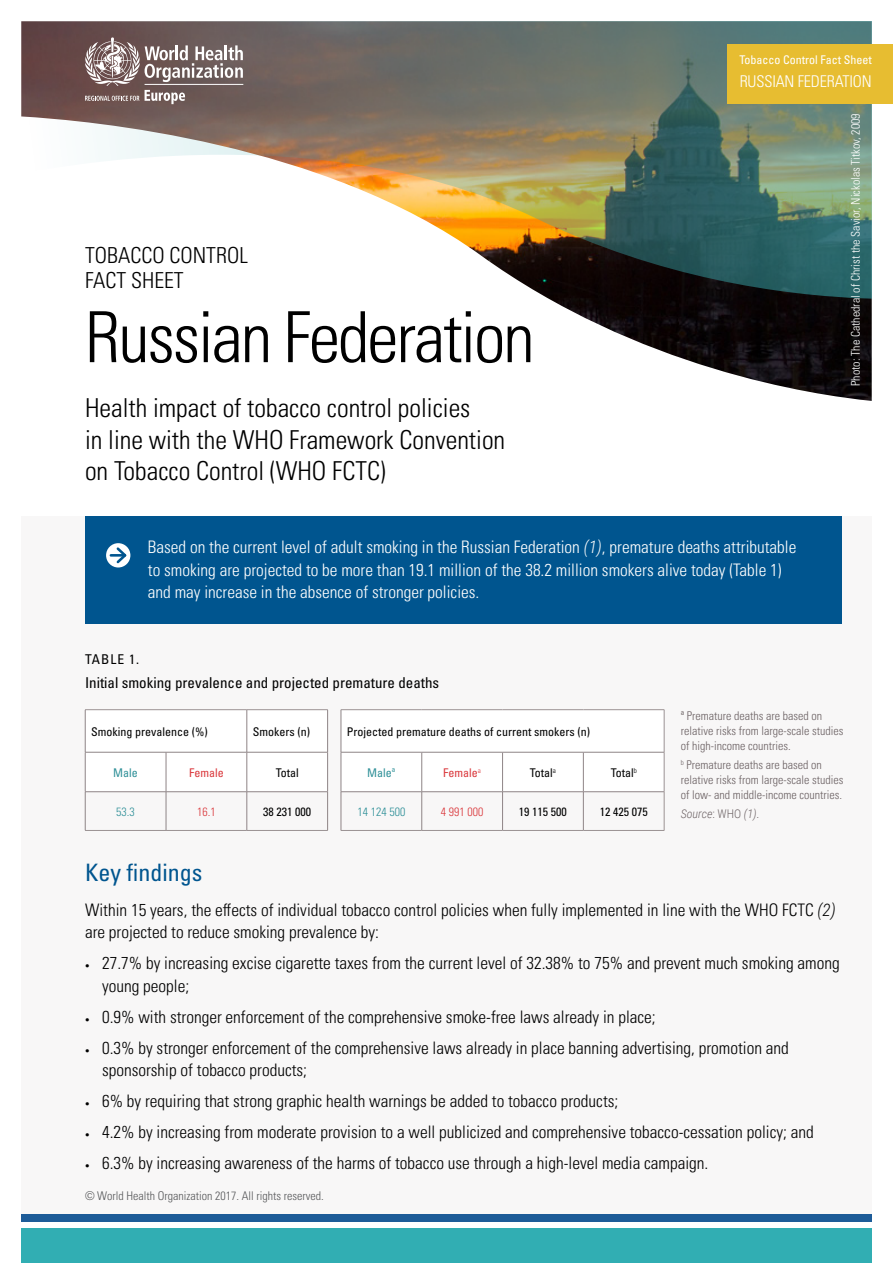
<style>
.page{position:relative;width:893px;height:1263px;background:#fff}
.page>*{position:absolute;margin:0;border:0;box-sizing:border-box;transform-origin:0 0}
.t1{font:70.5px "Univers LTCYR 47 Light Cond";letter-spacing:-.03em;color:#000}
.t2{font:26.1px/31.3px "Univers LTCYR 47 Light Cond";color:#000}
.t3{font:condensed 24px "Univers LTCYR 57";color:#00558f}
.t4{font:22.05px/24.3px "Univers LTCYR 47 Light Cond";color:#000}
.t5{font:17.25px/22.5px "Univers LTCYR 47 Light Cond";color:#000}
.t6{font:17.25px/22.5px "Univers LTCYR 47 Light Cond";color:#fff}
.t7{font:16.2px "Univers LTCYR 47 Light Cond";letter-spacing:-.01em;color:#fff}
.t8{font:condensed 15px "Univers LTCYR 57";color:#000}
.t9{font:condensed 13.5px "Univers LTCYR 57";letter-spacing:.075em;color:#000}
.t10{font:12px/15px "Univers LTCYR 47 Light Cond";color:#6c6264}
.t11{font:condensed 12px "Univers LTCYR 57";color:#000}
.t12{font:12px "Univers LTCYR 47 Light Cond";color:#fff}
.t13{font:12px "Univers LTCYR 47 Light Cond";color:#58595b}
.t14{font:condensed 12px "Univers LTCYR 57";color:#fff}
.t15{font:italic 300 12px "Roboto Condensed";color:#6c6264}
.t16{font:condensed 12px "Univers LTCYR 57";color:#da383c}
.t17{font:12px "Univers LTCYR 47 Light Cond";color:#2f9098}
.t18{font:12px "Univers LTCYR 47 Light Cond";color:#da383c}
.t19{font:condensed 12px "Univers LTCYR 57";color:#2f9098}
.s1{font-family:"Roboto Condensed";font-weight:300;font-style:italic}
.s2{font-family:"Univers LTCYR 47 Light Cond";font-stretch:normal}
.s3{font-style:normal}
.s4{font-size:9px}
</style>
<div class="page">
<img style="left:627px;top:337px;width:245px;height:64px">
<img style="left:21px;top:21px;width:851px;height:316px">
<div style="left:21px;top:516px;width:851px;height:706px;background:#f8f7f7"></div>
<div style="left:727px;top:44px;width:166px;height:59px;background:#e7bd31"></div>
<svg style="left:85px;top:37px;width:158px;height:67px;background:#8d7d7b"></svg>
<svg style="left:86px;top:710px;width:241px;height:81px"></svg>
<hr style="left:85px;top:710px;width:1px;height:42px;background:#8e8486">
<hr style="left:247px;top:710px;width:1px;height:42px;background:#8e8486">
<hr style="left:327px;top:710px;width:1px;height:42px;background:#8e8486">
<hr style="left:85px;top:752px;width:1px;height:39px;background:#8e8486">
<hr style="left:166px;top:752px;width:1px;height:39px;background:#8e8486">
<hr style="left:247px;top:752px;width:1px;height:39px;background:#8e8486">
<hr style="left:327px;top:752px;width:1px;height:39px;background:#8e8486">
<hr style="left:85px;top:792px;width:1px;height:38px;background:#8e8486">
<hr style="left:166px;top:792px;width:1px;height:38px;background:#8e8486">
<hr style="left:247px;top:792px;width:1px;height:38px;background:#8e8486">
<hr style="left:327px;top:792px;width:1px;height:38px;background:#8e8486">
<hr style="left:85px;top:791px;width:81px;height:1px;background:#8e8486">
<hr style="left:166px;top:791px;width:81px;height:1px;background:#8e8486">
<hr style="left:247px;top:791px;width:81px;height:1px;background:#8e8486">
<hr style="left:85px;top:752px;width:81px;height:1px;background:#8e8486">
<hr style="left:166px;top:752px;width:81px;height:1px;background:#8e8486">
<hr style="left:247px;top:752px;width:81px;height:1px;background:#8e8486">
<hr style="left:85px;top:709px;width:81px;height:1px;background:#9b9293">
<hr style="left:166px;top:709px;width:81px;height:1px;background:#9b9293">
<hr style="left:247px;top:709px;width:81px;height:1px;background:#9b9293">
<hr style="left:85px;top:830px;width:81px;height:1px;background:#9b9293">
<hr style="left:166px;top:830px;width:81px;height:1px;background:#9b9293">
<hr style="left:247px;top:830px;width:81px;height:1px;background:#9b9293">
<svg style="left:342px;top:710px;width:322px;height:81px"></svg>
<hr style="left:341px;top:710px;width:1px;height:42px;background:#8e8486">
<hr style="left:341px;top:752px;width:1px;height:39px;background:#8e8486">
<hr style="left:421px;top:752px;width:1px;height:39px;background:#8e8486">
<hr style="left:502px;top:752px;width:1px;height:39px;background:#8e8486">
<hr style="left:583px;top:752px;width:1px;height:39px;background:#8e8486">
<hr style="left:341px;top:792px;width:1px;height:38px;background:#8e8486">
<hr style="left:421px;top:792px;width:1px;height:38px;background:#8e8486">
<hr style="left:502px;top:792px;width:1px;height:38px;background:#8e8486">
<hr style="left:583px;top:792px;width:1px;height:38px;background:#8e8486">
<hr style="left:664px;top:710px;width:1px;height:42px;background:#9b9293">
<hr style="left:341px;top:791px;width:81px;height:1px;background:#8e8486">
<hr style="left:422px;top:791px;width:81px;height:1px;background:#8e8486">
<hr style="left:503px;top:791px;width:80px;height:1px;background:#8e8486">
<hr style="left:583px;top:791px;width:81px;height:1px;background:#8e8486">
<hr style="left:341px;top:752px;width:81px;height:1px;background:#8e8486">
<hr style="left:422px;top:752px;width:81px;height:1px;background:#8e8486">
<hr style="left:503px;top:752px;width:80px;height:1px;background:#8e8486">
<hr style="left:583px;top:752px;width:81px;height:1px;background:#8e8486">
<hr style="left:664px;top:752px;width:1px;height:40px;background:#9b9293">
<hr style="left:664px;top:792px;width:1px;height:38px;background:#9b9293">
<hr style="left:341px;top:709px;width:81px;height:1px;background:#9b9293">
<hr style="left:422px;top:709px;width:81px;height:1px;background:#9b9293">
<hr style="left:503px;top:709px;width:80px;height:1px;background:#9b9293">
<hr style="left:583px;top:709px;width:81px;height:1px;background:#9b9293">
<hr style="left:341px;top:830px;width:81px;height:1px;background:#9b9293">
<hr style="left:422px;top:830px;width:81px;height:1px;background:#9b9293">
<hr style="left:503px;top:830px;width:80px;height:1px;background:#9b9293">
<hr style="left:583px;top:830px;width:81px;height:1px;background:#9b9293">
<div style="left:85px;top:516px;width:757px;height:108px;background:#00558f"></div>
<div style="left:106px;top:543px;width:24px;height:24px;background:#fff;border-radius:50%"></div>
<hr style="left:111px;top:554px;width:14px;height:3px;background:#00558f">
<svg style="left:114px;top:545px;width:15px;height:21px"></svg>
<div style="left:21px;top:1227px;width:851px;height:36px;background:#31aeb3"></div>
<div style="left:21px;top:1214px;width:851px;height:8px;background:#1d5c98"></div>
<p class="t14" style="left:739px;top:52px;width:134px">Tobacco Control Fact Sheet</p>
<p class="t4" style="left:85px;top:242px;width:164px">TOBACCO CONTROL<br>FACT SHEET</p>
<h1 class="t1" style="left:85px;top:289px;width:451px">Russian Federation</h1>
<h2 class="t2" style="left:85px;top:391px;width:422px">Health impact of tobacco control policies<br>in line with the WHO Framework Convention on Tobacco Control (WHO FCTC)</h2>
<p class="t7" style="left:740px;top:71px;width:134px">RUSSIAN FEDERATION</p>
<p class="t12" style="left:847px;top:386px;width:274px;rotate:-90deg">Photo: The Cathedral of Christ the Savior, Nickolas Titkov, 2009</p>
<p class="t6" style="left:148px;top:535px;width:650px">Based on the current level of adult smoking in the Russian Federation <span class="s1">(1)</span>, premature deaths attributable to smoking are projected to be more than 19.1 million of the 38.2 million smokers alive today (Table 1) and may increase in the absence of stronger policies.</p>
<p class="t9" style="left:85px;top:651px;width:56px">TABLE 1.</p>
<p class="t8" style="left:85px;top:673px;width:356px">Initial smoking prevalence and projected premature deaths</p>
<p class="t11" style="left:91px;top:724px;width:118px">Smoking prevalence (%)</p>
<p class="t11" style="left:253px;top:724px;width:59px">Smokers (n)</p>
<p class="t19" style="left:113px;top:765px;width:26px">Male</p>
<p class="t16" style="left:189px;top:765px;width:36px">Female</p>
<p class="t11" style="left:276px;top:765px;width:24px">Total</p>
<p class="t17" style="left:116px;top:803px;width:20px">53.3</p>
<p class="t18" style="left:197px;top:803px;width:20px">16.1</p>
<p class="t11" style="left:263px;top:804px;width:49px">38 231 000</p>
<h3 class="t3" style="left:85px;top:857px;width:119px">Key findings</h3>
<p class="t11" style="left:347px;top:724px;width:245px">Projected premature deaths of current smokers (n)</p>
<p class="t19" style="left:367px;top:765px;width:30px">Male<span class="s2">ª</span></p>
<p class="t16" style="left:443px;top:765px;width:39px">Female<sup>a</sup></p>
<p class="t11" style="left:530px;top:765px;width:28px">Total<sup>a</sup></p>
<p class="t11" style="left:611px;top:765px;width:28px">Total<sup>b</sup></p>
<p class="t17" style="left:357px;top:803px;width:49px">14 124 500</p>
<p class="t18" style="left:441px;top:803px;width:44px">4 991 000</p>
<p class="t11" style="left:519px;top:804px;width:49px">19 115 500</p>
<p class="t11" style="left:600px;top:804px;width:49px">12 425 075</p>
<p class="t10" style="left:681px;top:707px;width:164px">ª Premature deaths are based on relative risks from large-scale studies of high-income countries.</p>
<p class="t10" style="left:681px;top:757px;width:164px"><sup>b</sup> Premature deaths are based on relative risks from large-scale studies of low- and middle-income countries.</p>
<p class="t15" style="left:681px;top:806px;width:80px">Source<span class="s3">: WHO</span> (1)<span class="s3">.</span></p>
<p class="t5" style="left:85px;top:898px;width:752px">Within 15 years, the effects of individual tobacco control policies when fully implemented in line with the WHO FCTC <span class="s1">(2) </span>are projected to reduce smoking prevalence by:</p>
<p class="t5" style="left:102px;top:951px;width:739px;text-indent:-17px"><span class="s4">•</span> 27.7% by increasing excise cigarette taxes from the current level of 32.38% to 75% and prevent much smoking among young people;</p>
<p class="t5" style="left:85px;top:1005px;width:572px"><span class="s4">•</span> 0.9% with stronger enforcement of the comprehensive smoke-free laws already in place;</p>
<p class="t5" style="left:102px;top:1036px;width:688px;text-indent:-17px"><span class="s4">•</span> 0.3% by stronger enforcement of the comprehensive laws already in place banning advertising, promotion and sponsorship of tobacco products;</p>
<p class="t5" style="left:85px;top:1089px;width:535px"><span class="s4">•</span> 6% by requiring that strong graphic health warnings be added to tobacco products;</p>
<p class="t5" style="left:85px;top:1120px;width:730px"><span class="s4">•</span> 4.2% by increasing from moderate provision to a well publicized and comprehensive tobacco-cessation policy; and</p>
<p class="t5" style="left:85px;top:1151px;width:625px"><span class="s4">•</span> 6.3% by increasing awareness of the harms of tobacco use through a high-level media campaign.</p>
<p class="t13" style="left:85px;top:1187px;width:240px">© World Health Organization 2017. All rights reserved.</p>
</div>
